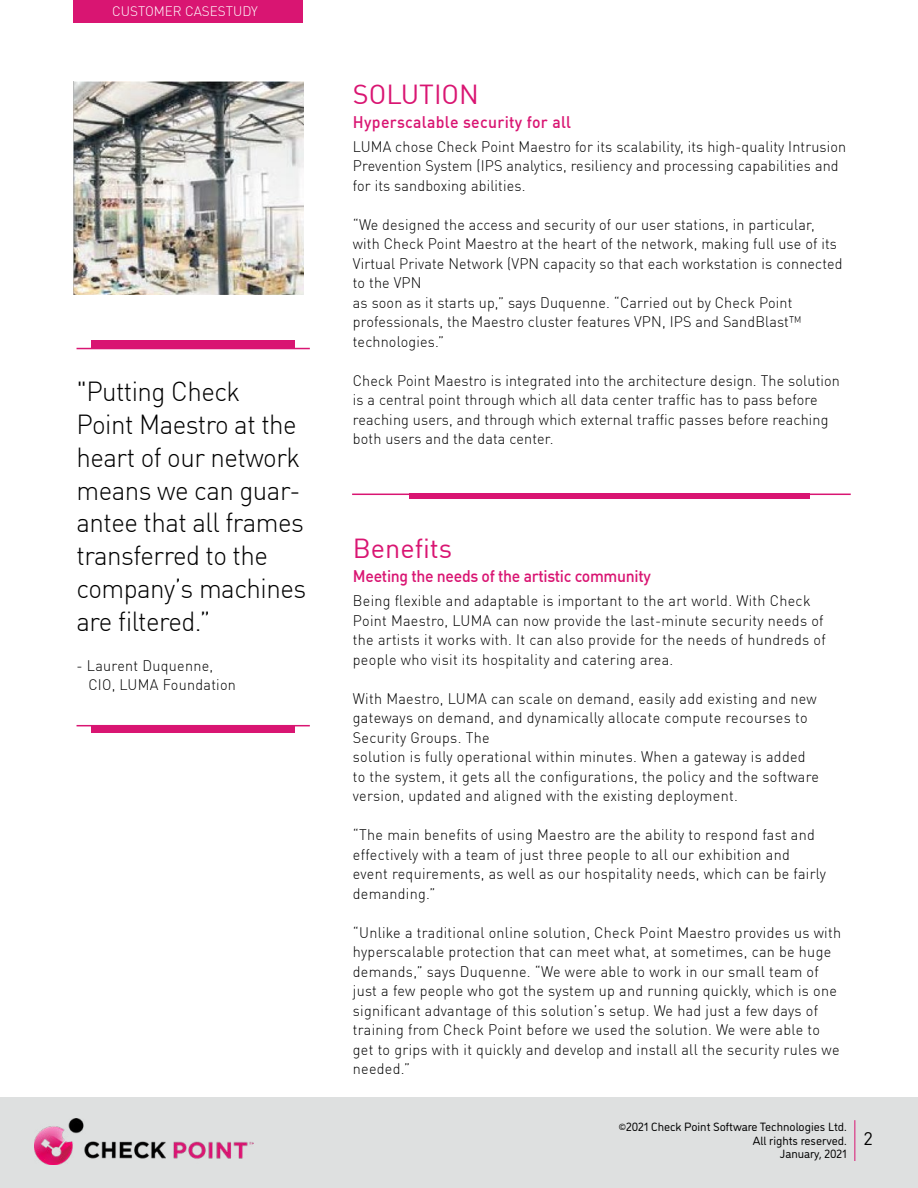
<style>
.page{position:relative;width:918px;height:1188px;background:#fff}
.page>*{position:absolute;margin:0;border:0;box-sizing:border-box;transform-origin:0 0}
.t1{font:300 27px/33px "DIN Pro";letter-spacing:-.02em;color:#000;scale:.96 1}
.t2{font:27px "DIN Pro";color:#d91572}
.t3{font:18px "DIN Pro";color:#000}
.t4{font:500 16.5px "DIN Pro";letter-spacing:-.02em;color:#d91572;scale:.96 1}
.t5{font:500 16.5px "DIN Pro";letter-spacing:.02em;color:#d91572;scale:.96 1}
.t6{font:300 15px/19.5px "DIN Pro";letter-spacing:.015em;color:#000;scale:.96 1}
.t7{font:300 13.5px "DIN Pro";color:#fff}
.t8{font:12px/13.5px "DI Nosaur";color:#000;text-align:right}
.t9{font:9px "DI Nosaur";color:#000}
</style>
<div class="page">
<div style="left:0;top:1097px;width:918px;height:91px;background:#dee0e0"></div>
<hr style="left:854px;top:1120px;width:1px;height:41px;background:#d91572">
<div style="left:73px;top:0;width:230px;height:23px;background:#d91572"></div>
<img style="left:34px;top:1118px;width:219px;height:47px">
<div style="left:92px;top:340px;width:203px;height:8px;background:#d91572"></div>
<div style="left:92px;top:726px;width:203px;height:7px;background:#d91572"></div>
<hr style="left:77px;top:348px;width:233px;height:1px;background:#d91572">
<hr style="left:77px;top:725px;width:233px;height:1px;background:#d91572">
<div style="left:410px;top:493px;width:400px;height:6px;background:#d91572"></div>
<hr style="left:352px;top:494px;width:499px;height:1px;background:#d91572">
<img style="left:73px;top:81px;width:230px;height:214px">
<p class="t7" style="left:112px;top:1px;width:147px">CUSTOMER CASESTUDY</p>
<h1 class="t1" style="left:77px;top:373px;width:234px">"Putting Check<br>Point Maestro at the heart of our network</h1>
<h1 class="t1" style="left:77px;top:472px;width:235px">means we can guar-</h1>
<h1 class="t1" style="left:77px;top:505px;width:238px">antee that all frames</h1>
<h1 class="t1" style="left:77px;top:538px;width:241px">transferred to the company s’ machines are filtered “.</h1>
<p class="t6" style="left:88px;top:654px;width:155px;text-indent:-12px">- Laurent Duquenne,<br>CIO, LUMA Foundation</p>
<h1 class="t2" style="left:353px;top:73px;width:128px">SOLUTION</h1>
<p class="t5" style="left:353px;top:109px;width:229px">Hyperscalable security for all</p>
<p class="t6" style="left:353px;top:136px;width:516px">LUMA chose Check Point Maestro for its scalability, its high-quality Intrusion<br>Prevention System (IPS analytics, resiliency and processing capabilities and for its sandboxing abilities.</p>
<p class="t6" style="left:353px;top:214px;width:512px">“We designed the access and security of our user stations in, particular, with Check Point Maestro at the heart of the network, making full use of its Virtual Private Network (VPN capacity so that each workstation is connected to the VPN<br>as soon as it starts up,” says Duquenne “. Carried out by Check Point professionals, the Maestro cluster features VPN, IPS and SandBlastTM technologies “.</p>
<p class="t6" style="left:353px;top:370px;width:509px">Check Point Maestro is integrated into the architecture design. The solution is a central point through which all data center traffic has to pass before reaching users, and through which external traffic passes before reaching both users and the data center.</p>
<h1 class="t2" style="left:353px;top:528px;width:101px">Benefits</h1>
<p class="t4" style="left:353px;top:564px;width:312px">Meeting the needs of the artistic community</p>
<p class="t6" style="left:353px;top:590px;width:494px">Being flexible and adaptable is important to the art world. With Check Point Maestro, LUMA can now provide the last-minute security needs of the artists it works with It. can also provide for the needs of hundreds of people who visit its hospitality and catering area.</p>
<p class="t6" style="left:353px;top:688px;width:487px">With Maestro, LUMA can scale on demand, easily add existing and new gateways on demand, and dynamically allocate compute recourses to Security Groups. The<br>solution is fully operational within minutes. When a gateway is added to the system it, gets all the configurations, the policy and the software version, updated and aligned with the existing deployment.</p>
<p class="t6" style="left:353px;top:824px;width:494px">“The main benefits of using Maestro are the ability to respond fast and effectively with a team of just three people to all our exhibition and event requirements, as well as our hospitality needs, which can be fairly demanding “.</p>
<p class="t6" style="left:353px;top:922px;width:510px">“Unlike a traditional online solution, Check Point Maestro provides us with hyperscalable protection that can meet what, at sometimes, can be huge demands,” says Duquenne “. We were able to work in our small team of just a few people who got the system up and running quickly, which is one significant advantage of this solution s’ setup. We had just a few days of training from Check Point before we used the solution. We were able to get to grips with it quickly and develop and install all the security rules we needed “.</p>
<p class="t8" style="left:626px;top:1120px;width:222px">2021 Check Point Software Technologies Ltd.</p>
<p class="t9" style="left:619px;top:1120px;width:9px">©</p>
<p class="t8" style="left:753px;top:1133px;width:95px">All rights reserved.<br>January, 2021</p>
<p class="t3" style="left:864px;top:1125px;width:11px">2</p>
</div>
